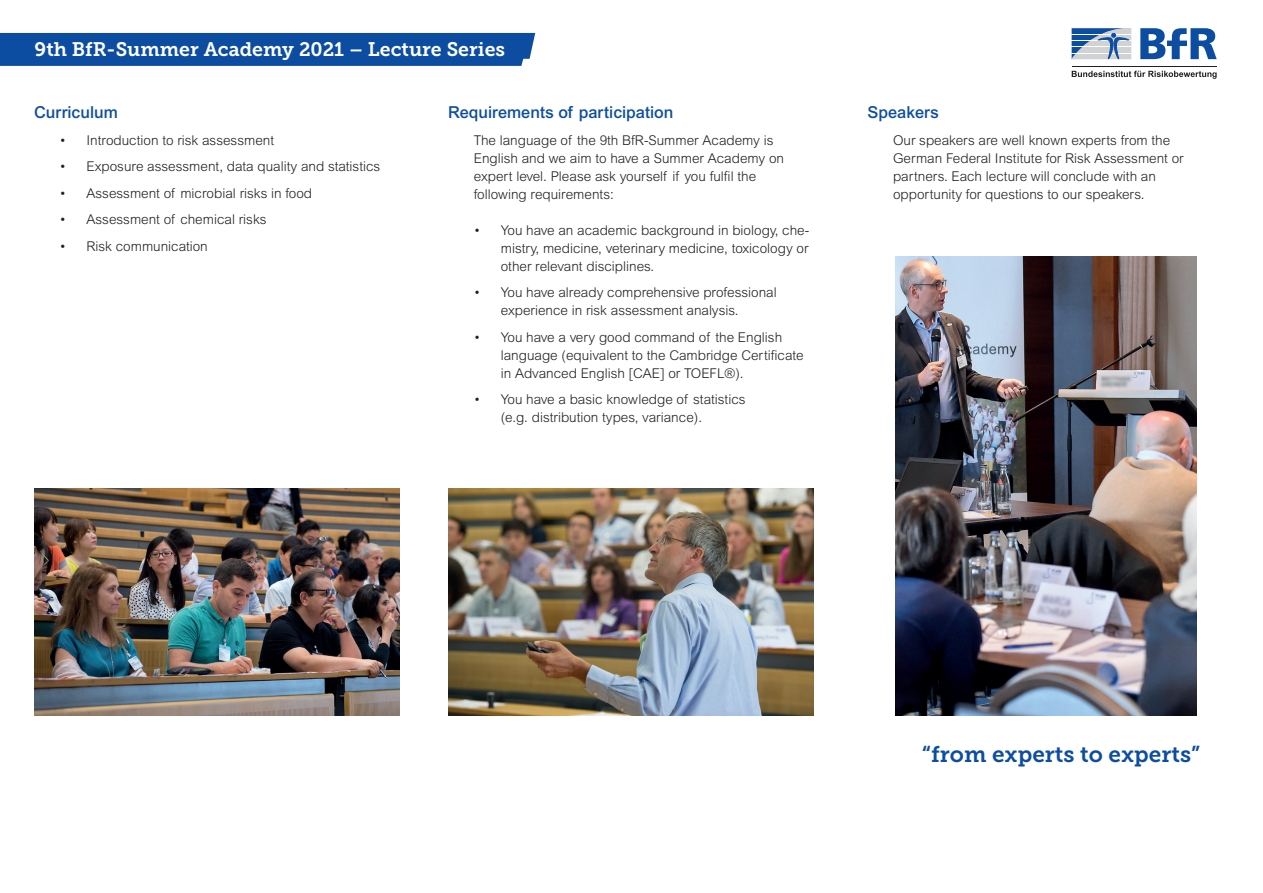
<style>
.page{position:relative;width:1263px;height:893px;background:#fff}
.page>*{position:absolute;margin:0;border:0;box-sizing:border-box;transform-origin:0 0}
.t1{font:22.5px "Museo Slab 700";color:#0d4da1}
.t2{font:19.5px "Museo Slab 700";color:#fff}
.t3{font:500 16.5px "Arial MT Pro";color:#0d4da1}
.t4{font:300 13.5px/18px "Arial MT Pro";color:#231f20}
</style>
<div class="page">
<div style="left:0;top:33px;width:535px;height:33px;background:#0d4da1"></div>
<svg style="left:1072px;top:71px;width:144px;height:8px"></svg>
<svg style="left:1071px;top:28px;width:60px;height:31px;background:#90a8c7"></svg>
<svg style="left:1140px;top:28px;width:77px;height:31px"></svg>
<hr style="left:1072px;top:66px;width:145px;height:1px;background:#231f20">
<img style="left:895px;top:257px;width:301px;height:458px">
<img style="left:34px;top:489px;width:365px;height:226px">
<img style="left:448px;top:489px;width:365px;height:226px">
<h2 class="t2" style="left:35px;top:38px;width:472px">9th BfR-Summer Academy 2021 – Lecture Series</h2>
<p class="t3" style="left:34px;top:103px;width:85px">Curriculum</p>
<p class="t4" style="left:60px;top:131px;width:216px">• Introduction to risk assessment</p>
<p class="t4" style="left:60px;top:158px;width:322px">• Exposure assessment, data quality and statistics</p>
<p class="t4" style="left:60px;top:184px;width:254px">• Assessment of microbial risks in food</p>
<p class="t4" style="left:60px;top:211px;width:208px">• Assessment of chemical risks</p>
<p class="t4" style="left:60px;top:237px;width:150px">• Risk communication</p>
<p class="t3" style="left:448px;top:103px;width:227px">Requirements of participation</p>
<p class="t4" style="left:474px;top:131px;width:312px">The language of the 9th BfR-Summer Academy is English and we aim to have a Summer Academy on expert level. Please ask yourself if you fulfil the following requirements:</p>
<p class="t4" style="left:501px;top:221px;width:310px;text-align:justify;text-indent:-27px">• You have an academic background in biology, che&shy;mistry, medicine, veterinary medicine, toxicology or other relevant disciplines.</p>
<p class="t4" style="left:501px;top:284px;width:277px;text-indent:-27px">• You have already comprehensive professional experience in risk assessment analysis.</p>
<p class="t4" style="left:501px;top:328px;width:304px;text-indent:-27px">• You have a very good command of the English language (equivalent to the Cambridge Certificate in Advanced English [CAE] or TOEFL®).</p>
<p class="t4" style="left:501px;top:391px;width:246px;text-indent:-27px">• You have a basic knowledge of statistics (e.g. distribution types, variance).</p>
<p class="t3" style="left:867px;top:103px;width:73px">Speakers</p>
<p class="t4" style="left:893px;top:131px;width:292px">Our speakers are well known experts from the German Federal Institute for Risk Assessment or partners. Each lecture will conclude with an opportunity for questions to our speakers.</p>
<h1 class="t1" style="left:922px;top:741px;width:280px">“from experts to experts”</h1>
</div>
